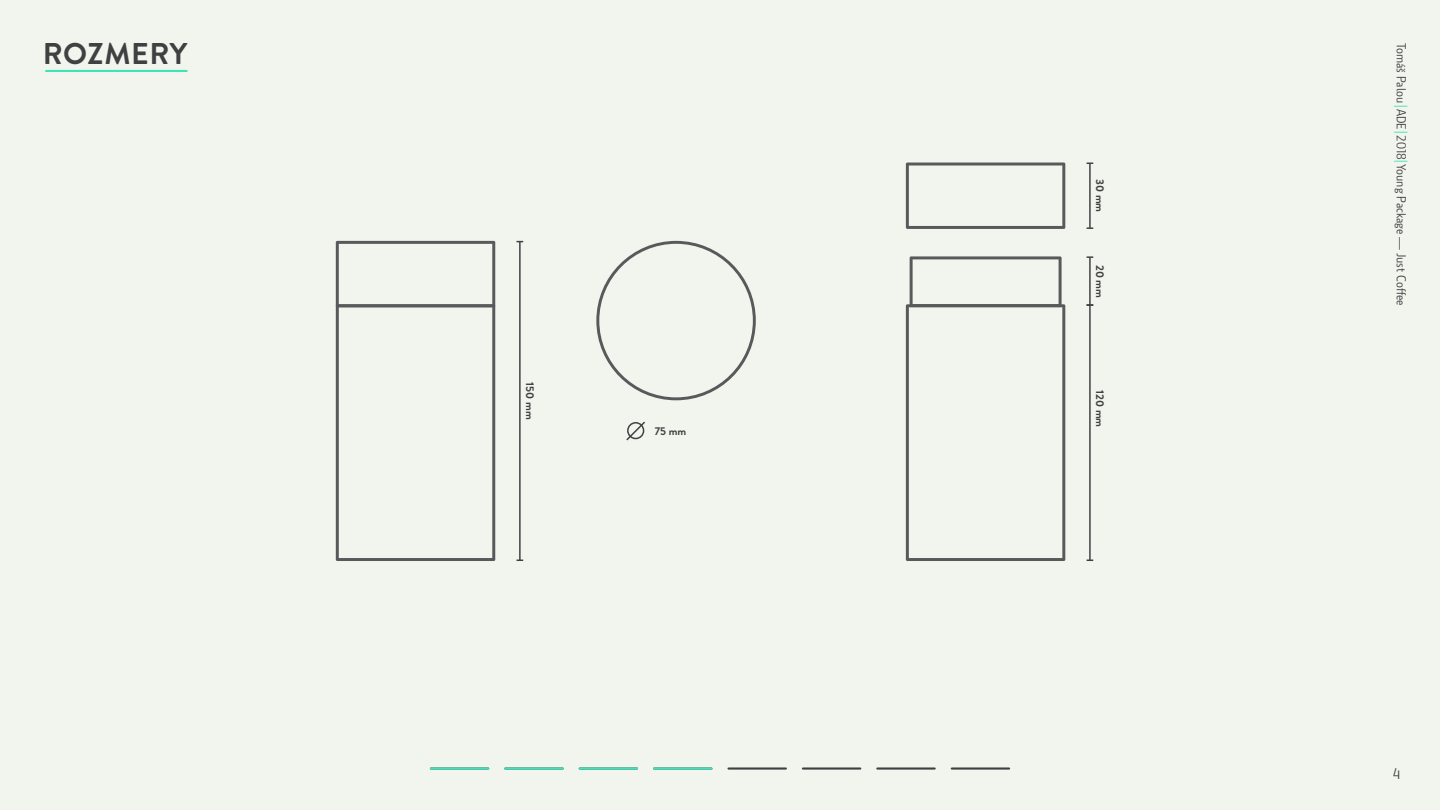
<style>
.page{position:relative;width:1440px;height:810px;background:#f2f5ed}
.page>*{position:absolute;margin:0;border:0;box-sizing:border-box;transform-origin:0 0}
.t1{font:700 30px "Brandon Grotesque";letter-spacing:.02em;color:#404042}
.t2{font:15px "Botanika Lite";color:#404042}
.t3{font:12.75px "Botanika Lite";color:#404042}
.t4{font:700 11.25px "Brandon Grotesque";color:#404042}
.s1{color:#40e2b7}
</style>
<div class="page">
<hr style="left:1089px;top:305px;width:2px;height:255px;background:#404042">
<hr style="left:1089px;top:257px;width:2px;height:48px;background:#404042">
<hr style="left:1089px;top:163px;width:2px;height:65px;background:#404042">
<svg style="left:1087px;top:227px;width:6px;height:2px"></svg>
<hr style="left:46px;top:70px;width:141px;height:2px;background:#40e2b7">
<hr style="left:877px;top:767px;width:58px;height:3px;background:#404042">
<hr style="left:729px;top:767px;width:57px;height:3px;background:#404042">
<hr style="left:952px;top:767px;width:57px;height:3px;background:#404042">
<hr style="left:803px;top:767px;width:57px;height:3px;background:#404042">
<hr style="left:431px;top:767px;width:57px;height:3px;background:#40e2b7">
<hr style="left:505px;top:767px;width:58px;height:3px;background:#40e2b7">
<hr style="left:580px;top:767px;width:57px;height:3px;background:#40e2b7">
<hr style="left:654px;top:767px;width:57px;height:3px;background:#40e2b7">
<hr style="left:519px;top:242px;width:2px;height:318px;background:#404042">
<svg style="left:596px;top:241px;width:160px;height:159px"></svg>
<svg style="left:626px;top:421px;width:19px;height:20px"></svg>
<svg style="left:336px;top:241px;width:159px;height:320px"></svg>
<svg style="left:906px;top:163px;width:159px;height:66px"></svg>
<svg style="left:906px;top:256px;width:159px;height:305px"></svg>
<h1 class="t1" style="left:43px;top:32px;width:146px">ROZMERY</h1>
<p class="t4" style="left:538px;top:382px;width:39px;rotate:90deg">150 mm</p>
<p class="t4" style="left:655px;top:423px;width:33px">75 mm</p>
<p class="t4" style="left:1108px;top:179px;width:34px;rotate:90deg">30 mm</p>
<p class="t4" style="left:1108px;top:265px;width:34px;rotate:90deg">20 mm</p>
<p class="t4" style="left:1108px;top:390px;width:38px;rotate:90deg">120 mm</p>
<p class="t3" style="left:1409px;top:43px;width:265px;rotate:90deg">Tomáš Palou <span class="s1">|</span>ADE <span class="s1">|</span>2018<span class="s1">|</span>Young Package — Just Coffee</p>
<p class="t2" style="left:1393px;top:765px;width:9px">4</p>
</div>
